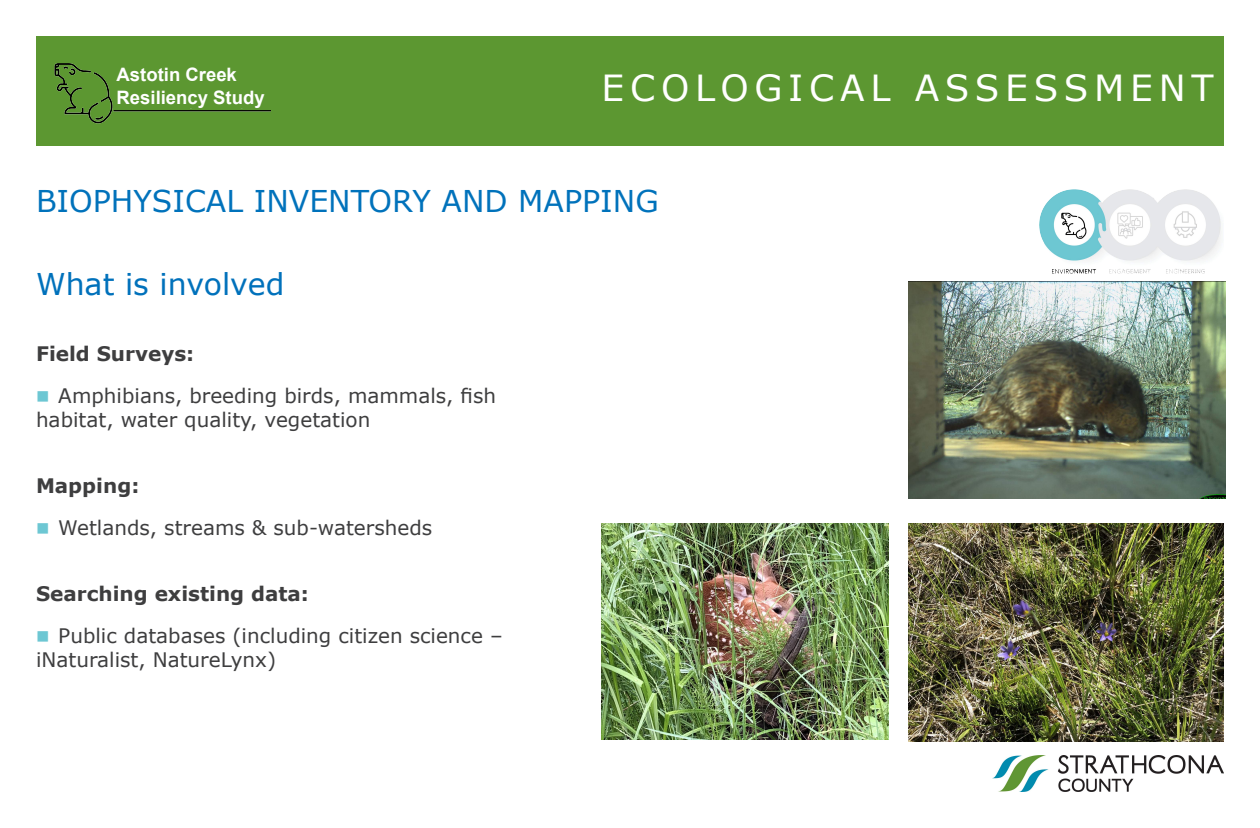
<style>
.page{position:relative;width:1260px;height:828px;background:#fff}
.page>*{position:absolute;margin:0;border:0;box-sizing:border-box;transform-origin:0 0}
.Bullet_Points{font:36px "Verdana";letter-spacing:.16em;color:#fff}
.Paragraph_Style_-_Gr{font:30px "Verdana";color:#0072bb}
.Paragraph_Style_-_Gr-2{font:30px "Verdana";color:#0071bb}
.Paragraph_Style_-_Gr-3{font:20px/24px "Verdana";color:#3e3e3f}
.Paragraph_Style_-_Gr-4{font:700 20px "Verdana";color:#3e3e3f}
.t1{font:700 18.5px/23px "Arial";color:#fff}
.s1{color:#6dc7d3}
</style>
<div class="page">
<div style="left:36px;top:36px;width:1188px;height:109px;background:#5c9731"></div>
<img style="left:54px;top:63px;width:217px;height:61px">
<img style="left:993px;top:756px;width:231px;height:36px">
<img style="left:602px;top:524px;width:286px;height:216px">
<img style="left:909px;top:281px;width:316px;height:218px">
<img style="left:909px;top:524px;width:315px;height:218px">
<img style="left:1039px;top:189px;width:182px;height:85px">
<div style="left:114px;top:62px;width:142px;height:46px;background:#5c9731"></div>
<p class="t1" style="left:117px;top:63px;width:150px">Astotin Creek<br>Resiliency Study</p>
<p class="Bullet_Points" style="left:602px;top:63px;width:614px">ECOLOGICAL ASSESSMENT</p>
<p class="Paragraph_Style_-_Gr" style="left:36px;top:180px;width:624px">BIOPHYSICAL INVENTORY AND MAPPING</p>
<p class="Paragraph_Style_-_Gr-2" style="left:36px;top:263px;width:250px">What is involved</p>
<p class="Paragraph_Style_-_Gr-4" style="left:36px;top:339px;width:160px">Field Surveys:</p>
<p class="Paragraph_Style_-_Gr-3" style="left:36px;top:383px;width:462px"><span class="s1">■</span> Amphibians, breeding birds, mammals, fish habitat, water quality, vegetation</p>
<p class="Paragraph_Style_-_Gr-4" style="left:36px;top:471px;width:105px">Mapping:</p>
<p class="Paragraph_Style_-_Gr-3" style="left:36px;top:515px;width:398px"><span class="s1">■</span> Wetlands, streams &amp; sub-watersheds</p>
<p class="Paragraph_Style_-_Gr-4" style="left:36px;top:579px;width:274px">Searching existing data:</p>
<p class="Paragraph_Style_-_Gr-3" style="left:36px;top:623px;width:468px"><span class="s1">■</span> Public databases (including citizen science – iNaturalist, NatureLynx)</p>
</div>
